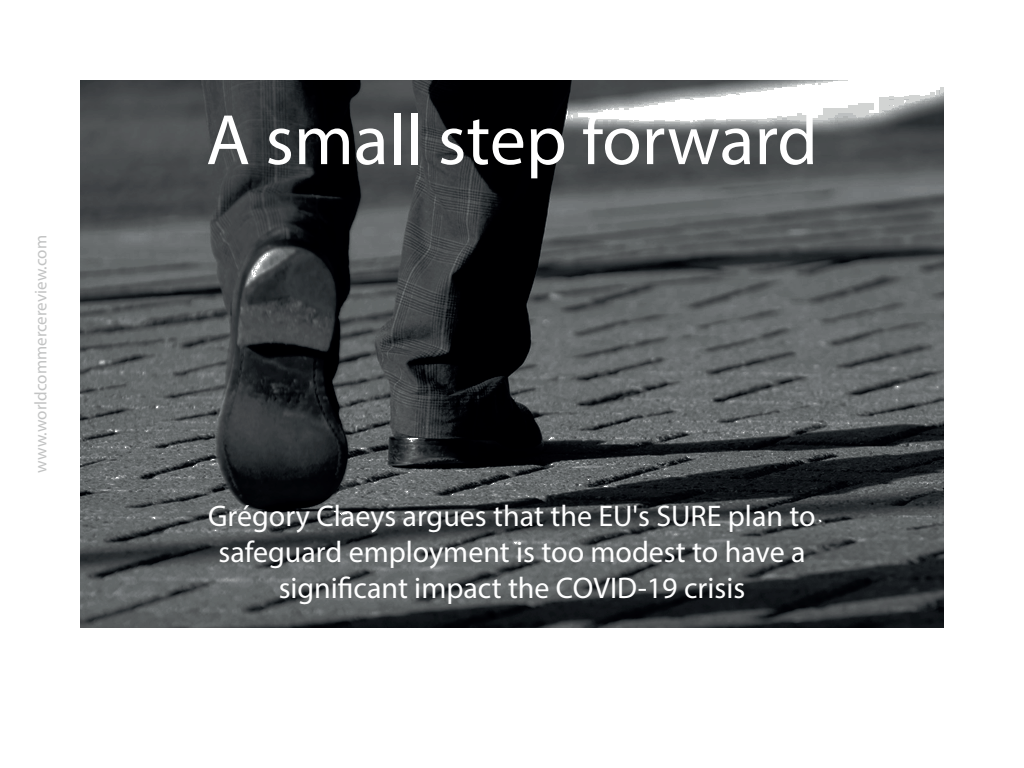
<style>
.page{position:relative;width:1024px;height:768px;background:#fff}
.page>*{position:absolute;margin:0;border:0;box-sizing:border-box;transform-origin:0 0}
.t1{font:72px "Myriad Pro";color:#fff}
.t2{font:30px/36px "Myriad Pro";color:#fff;text-align:center}
.t3{font:17px "Myriad Pro";color:#c2c3c3}
</style>
<div class="page">
<img style="left:80px;top:80px;width:864px;height:548px">
<p class="t3" style="left:30px;top:473px;width:239px;rotate:-90deg">www.worldcommercereview.com</p>
<h1 class="t1" style="left:206px;top:96px;width:613px">A small step forward</h1>
<p class="t2" style="left:208px;top:497px;width:609px">Grégory Claeys argues that the EU's SURE plan to safeguard employment is too modest to have a significant impact the COVID-19 crisis</p>
</div>
